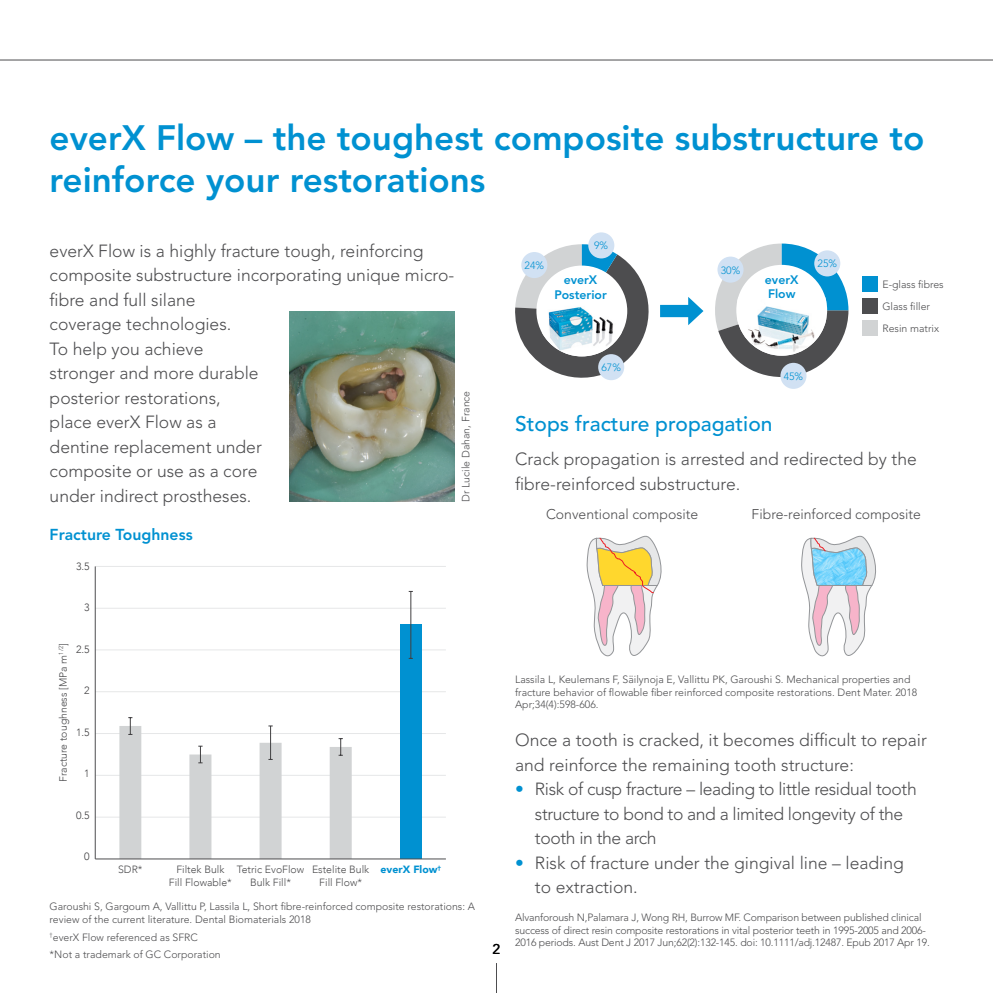
<style>
.page{position:relative;width:993px;height:993px;background:#fff}
.page>*{position:absolute;margin:0;border:0;box-sizing:border-box;transform-origin:0 0}
.t1{font:800 35px/42px "Avenir";color:#0091d1}
.t2{font:500 21px "Avenir";color:#0091d1}
.t3{font:300 17.5px/24.5px "Avenir";color:#4d4d4f}
.t4{font:300 17.5px/24.5px "Avenir";letter-spacing:-.02em;color:#4d4d4f}
.t5{font:800 15.75px "Avenir";color:#0091d1}
.t6{font:300 14px "Avenir";color:#4d4d4f}
.t7{font:500 14px "Avenir";color:#000}
.t8{font:800 12.25px/14.7px "Avenir";color:#0091d1}
.t9{font:300 10.5px/12.6px "Avenir";color:#4d4d4f}
.t10{font:300 10.5px "Avenir";color:#0091d1}
.t11{font:300 10.5px "Avenir";color:#414042}
.t12{font:900 10.5px "Avenir";color:#0091d1}
.s1{color:#0091d1}
</style>
<div class="page">
<hr style="left:0;top:59px;width:992px;height:2px;background:#a5a5a6">
<div style="left:780px;top:363px;width:26px;height:26px;background:#d1e1f3;border-radius:50%"></div>
<svg style="left:515px;top:244px;width:134px;height:136px"></svg>
<div style="left:536px;top:265px;width:91px;height:91px;background:#fff;border-radius:50%"></div>
<img style="left:541px;top:307px;width:80px;height:49px">
<div style="left:588px;top:232px;width:26px;height:26px;background:#d1e1f3;border-radius:50%"></div>
<div style="left:598px;top:354px;width:26px;height:26px;background:#d1e1f3;border-radius:50%"></div>
<div style="left:521px;top:252px;width:26px;height:26px;background:#d1e1f3;border-radius:50%"></div>
<div style="left:660px;top:305px;width:33px;height:12px;background:#0091d1"></div>
<svg style="left:688px;top:243px;width:160px;height:134px"></svg>
<div style="left:862px;top:276px;width:15px;height:16px;background:#0091d1"></div>
<div style="left:862px;top:298px;width:15px;height:16px;background:#4d4d4f"></div>
<div style="left:862px;top:320px;width:15px;height:16px;background:#d1d3d4"></div>
<img style="left:290px;top:311px;width:164px;height:190px">
<hr style="left:95px;top:816px;width:351px;height:1px;background:#e6e7e8">
<hr style="left:95px;top:774px;width:351px;height:1px;background:#e6e7e8">
<hr style="left:95px;top:733px;width:351px;height:1px;background:#e6e7e8">
<hr style="left:95px;top:691px;width:351px;height:1px;background:#e6e7e8">
<hr style="left:95px;top:649px;width:351px;height:1px;background:#e6e7e8">
<hr style="left:95px;top:607px;width:351px;height:1px;background:#e6e7e8">
<hr style="left:95px;top:566px;width:351px;height:1px;background:#e6e7e8">
<div style="left:399px;top:624px;width:22px;height:234px;background:#0091d1"></div>
<svg style="left:119px;top:717px;width:232px;height:141px"></svg>
<hr style="left:410px;top:591px;width:1px;height:67px;background:#414042">
<hr style="left:95px;top:858px;width:351px;height:1px;background:#4d4d4f">
<hr style="left:95px;top:566px;width:1px;height:292px;background:#4d4d4f">
<svg style="left:586px;top:535px;width:76px;height:121px"></svg>
<svg style="left:801px;top:535px;width:75px;height:121px"></svg>
<hr style="left:496px;top:962px;width:1px;height:30px;background:#4d4d4f">
<h1 class="t1" style="left:50px;top:117px;width:876px">everX Flow – the toughest composite substructure to reinforce your restorations</h1>
<p class="t3" style="left:50px;top:238px;width:406px">everX Flow is a highly fracture tough, reinforcing composite substructure incorporating unique micro&shy;fibre and full silane<br>coverage technologies.<br>To help you achieve<br>stronger and more durable<br>posterior restorations,<br>place everX Flow as a<br>dentine replacement under<br>composite or use as a core<br>under indirect prostheses.</p>
<h3 class="t5" style="left:50px;top:525px;width:144px">Fracture Toughness</h3>
<p class="t11" style="left:76px;top:560px;width:15px">3.5</p>
<p class="t9" style="left:459px;top:501px;width:113px;rotate:-90deg">Dr Lucile Dahan, France</p>
<p class="t11" style="left:84px;top:601px;width:7px">3</p>
<p class="t9" style="left:57px;top:781px;width:140px;rotate:-90deg">Fracture toughness [MPa m<sup>1/2</sup>]</p>
<p class="t11" style="left:76px;top:642px;width:15px">2.5</p>
<p class="t11" style="left:84px;top:684px;width:7px">2</p>
<p class="t11" style="left:76px;top:725px;width:15px">1.5</p>
<p class="t11" style="left:84px;top:767px;width:7px">1</p>
<p class="t11" style="left:76px;top:808px;width:15px">0.5</p>
<p class="t11" style="left:84px;top:850px;width:7px">0</p>
<p class="t9" style="left:118px;top:862px;width:26px">SDR*</p>
<p class="t9" style="left:169px;top:862px;width:65px;text-align:center">Filtek Bulk<br>Fill Flowable*</p>
<p class="t9" style="left:237px;top:862px;width:69px;text-align:center">Tetric EvoFlow<br>Bulk Fill*</p>
<p class="t9" style="left:312px;top:862px;width:59px;text-align:center">Estelite Bulk<br>Fill Flow*</p>
<p class="t12" style="left:380px;top:860px;width:62px">everX Flow<sup>†</sup></p>
<p class="t9" style="left:50px;top:900px;width:427px">Garoushi S, Gargoum A, Vallittu P, Lassila L, Short fibre-reinforced composite restorations: A review of the current literature. Dental Biomaterials 2018</p>
<p class="t9" style="left:50px;top:928px;width:173px;line-height:17.5px"><sup>†</sup>everX Flow referenced as SFRC *Not a trademark of GC Corporation</p>
<p class="t10" style="left:524px;top:259px;width:21px">24%</p>
<p class="t10" style="left:594px;top:239px;width:16px">9%</p>
<p class="t8" style="left:554px;top:272px;width:54px;text-align:center">everX<br>Posterior</p>
<p class="t10" style="left:601px;top:361px;width:21px">67%</p>
<p class="t10" style="left:720px;top:264px;width:21px">30%</p>
<p class="t8" style="left:764px;top:272px;width:35px">everX<br>Flow</p>
<p class="t10" style="left:817px;top:257px;width:21px">25%</p>
<p class="t10" style="left:783px;top:370px;width:21px">45%</p>
<p class="t9" style="left:882px;top:274px;width:63px;line-height:21.9px">E-glass fibres<br>Glass filler<br>Resin matrix</p>
<h2 class="t2" style="left:515px;top:411px;width:259px">Stops fracture propagation</h2>
<h3 class="t3" style="left:515px;top:447px;width:403px">Crack propagation is arrested and redirected by the fibre-reinforced substructure.</h3>
<h3 class="t6" style="left:546px;top:506px;width:154px">Conventional composite</h3>
<h3 class="t6" style="left:751px;top:506px;width:171px">Fibre-reinforced composite</h3>
<h3 class="t7" style="left:492px;top:940px;width:9px">2</h3>
<p class="t9" style="left:515px;top:673px;width:403px">Lassila L, Keulemans F, Säilynoja E, Vallittu PK, Garoushi S. Mechanical properties and fracture behavior of flowable fiber reinforced composite restorations. Dent Mater. 2018<br>Apr;34(4):598-606.</p>
<h3 class="t3" style="left:515px;top:727px;width:413px">Once a tooth is cracked, it becomes difficult to repair and reinforce the remaining tooth structure:</h3>
<h3 class="t4" style="left:535px;top:776px;width:383px;text-indent:-20px"><span class="s1">•</span> Risk of cusp fracture – leading to little residual tooth structure to bond to and a limited longevity of the tooth in the arch</h3>
<h3 class="t3" style="left:535px;top:850px;width:370px;text-indent:-20px"><span class="s1">•</span> Risk of fracture under the gingival line – leading to extraction.</h3>
<p class="t9" style="left:515px;top:910px;width:416px">Alvanforoush N,Palamara J, Wong RH, Burrow MF. Comparison between published clinical success of direct resin composite restorations in vital posterior teeth in 1995-2005 and 2006-<br>2016 periods. Aust Dent J 2017 Jun;62(2):132-145. doi: 10.1111/adj.12487. Epub 2017 Apr 19.</p>
</div>
